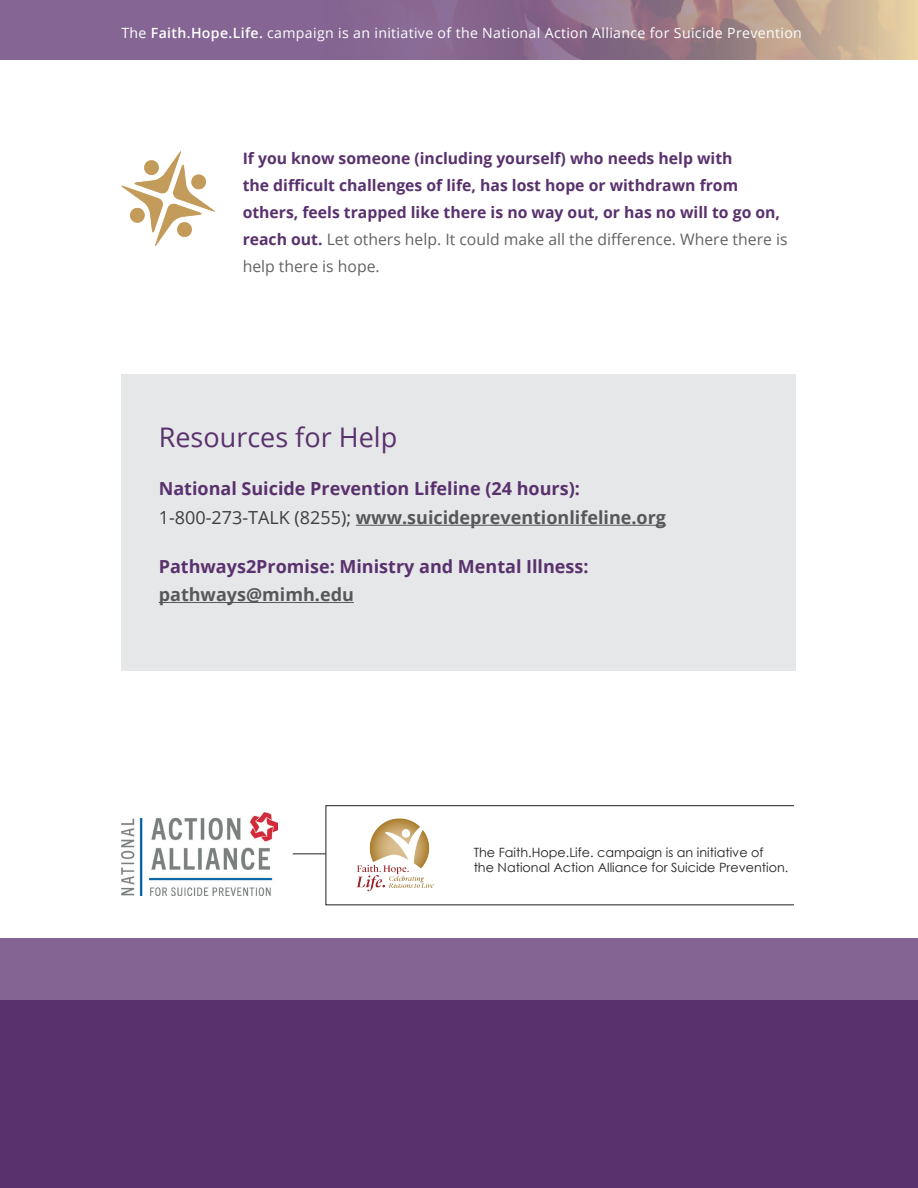
<style>
.page{position:relative;width:918px;height:1188px;background:#fff}
.page>*{position:absolute;margin:0;border:0;box-sizing:border-box;transform-origin:0 0}
.t1{font:27px "Open Sans";color:#59316d}
.t2{font:700 18px/28.5px "Open Sans";color:#59316d}
.t3{font:700 18px "Open Sans";color:#57585a}
.t4{font:700 15.75px/27px "Open Sans";color:#59316d}
.t5{font:14.1px "Open Sans";letter-spacing:.025em;color:#fff}
.t6{font:12.75px/15.3px "Century Gothic";color:#231f20}
.s1{font-weight:600}
.s2{font-weight:400;color:#636366}
.s3{font-weight:400;color:#3e3e3f}
.s4{color:#57585a}
</style>
<div class="page">
<div style="left:0;top:0;width:918px;height:60px;background:#846593"></div>
<img style="left:496px;top:0;width:422px;height:60px">
<div style="left:0;top:1000px;width:918px;height:188px;background:#59316d"></div>
<img style="left:122px;top:813px;width:155px;height:82px">
<img style="left:356px;top:818px;width:78px;height:73px">
<hr style="left:293px;top:854px;width:33px;height:1px;background:#231f20">
<div style="left:0;top:938px;width:918px;height:62px;background:#846493"></div>
<img style="left:121px;top:152px;width:94px;height:93px">
<div style="left:122px;top:374px;width:674px;height:297px;background:#e6e7e9"></div>
<hr style="left:356px;top:525px;width:310px;height:1px;background:#57585a">
<hr style="left:159px;top:602px;width:195px;height:1px;background:#57585a">
<p class="t5" style="left:122px;top:23px;width:682px">The <span class="s1">Faith.Hope.Life.</span> campaign is an initiative of the National Action Alliance for Suicide Prevention</p>
<p class="t4" style="left:243px;top:144px;width:546px">If you know someone (including yourself) who needs help with<br>the difficult challenges of life, has lost hope or withdrawn from others, feels trapped like there is no way out, or has no will to go on, reach out. <span class="s2">Let others help. It could make all the difference. Where there is help there is hope.</span></p>
<h1 class="t1" style="left:159px;top:418px;width:240px">Resources for Help</h1>
<p class="t2" style="left:159px;top:474px;width:509px">National Suicide Prevention Lifeline (24 hours):<br><span class="s3">1-800-273-TALK (8255);</span> <span class="s4">www.suicidepreventionlifeline.org</span></p>
<p class="t2" style="left:159px;top:551px;width:431px">Pathways2Promise: Ministry and Mental Illness:</p>
<p class="t3" style="left:159px;top:582px;width:197px">pathways@mimh.edu</p>
<p class="t6" style="left:474px;top:844px;width:316px">The Faith.Hope.Life. campaign is an initiative of<br>the National Action Alliance for Suicide Prevention.</p>
</div>
